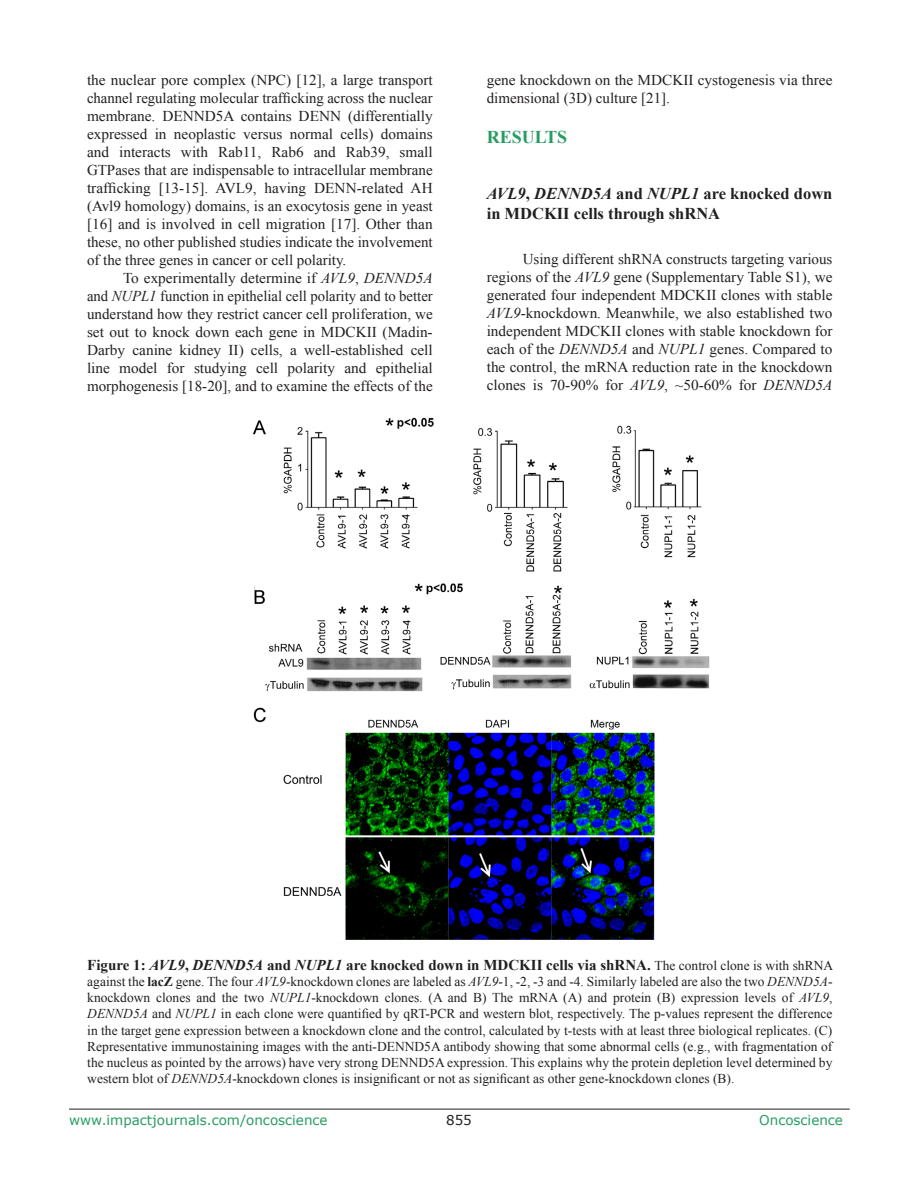
<style>
.page{position:relative;width:918px;height:1188px;background:#fff}
.page>*{position:absolute;margin:0;border:0;box-sizing:border-box;transform-origin:0 0}
.t1{font:700 18px "Times New Roman";color:#279c60}
.t2{font:700 16.5px/19.8px "Times New Roman";color:#221f22}
.t3{font:15px/18px "Times New Roman";color:#231f20;text-align:justify}
.t4{font:15px/18px "Times New Roman";color:#221f22;text-align:justify}
.t5{font:700 15px "Times New Roman";color:#221f22}
.t6{font:13.5px/16.2px "Times New Roman";color:#221f22;text-align:justify}
.t7{font:13.5px "Verdana";color:#279c60}
.t8{font:13.5px "Verdana";color:#221f22}
.s1{color:#231f20}
.s2{color:#221f22}
.s3{font-style:italic;color:#221f22}
.s4{font-style:italic}
.s5{font-weight:400;font-size:13.5px}
.s6{font-weight:700;color:#231f20}
</style>
<div class="page">
<hr style="left:69px;top:1109px;width:781px;height:1px;background:#231f20">
<img style="left:254px;top:418px;width:456px;height:522px">
<p class="t4" style="left:87px;top:71px;width:347px">the nuclear pore complex (NPC) [12], a large transport channel regulating molecular trafficking across the nuclear membrane. DENND5A contains DENN (<span class="s1">differentially expressed in neoplastic versus normal cells) domains</span></p>
<p class="t3" style="left:87px;top:143px;width:347px"><span class="s2">and interacts with Rab11, Rab6 and Rab39, small GTPases that are indispensable to intracellular membrane trafficking [13-15].</span> AVL9, having DENN-related AH <span class="s2">(Avl9 homology)</span> domains, is an exocytosis gene in yeast [16] and is involved in cell migration [17]. Other than these, no other published studies indicate the involvement of the three genes in cancer or cell polarity.</p>
<p class="t3" style="left:87px;top:269px;width:347px;text-indent:36px">To experimentally determine if <span class="s3">AVL9</span>, <span class="s3">DENND5A </span>and <span class="s3">NUPL1</span> function in epithelial cell polarity and to better understand how they restrict cancer cell proliferation, we set out to knock down each gene in MDCKII (<span class="s2">Madin-Darby canine kidney II)</span> cells, a well-established cell line model for studying cell polarity and epithelial morphogenesis [18-20], and to examine the effects of the</p>
<p class="t3" style="left:487px;top:71px;width:347px">gene knockdown on the MDCKII cystogenesis via three dimensional (3D) culture [21].</p>
<h1 class="t1" style="left:487px;top:125px;width:82px">RESULTS</h1>
<p class="t2" style="left:487px;top:183px;width:347px"><span class="s4">AVL9</span>, <span class="s4">DENND5A</span> and <span class="s4">NUPL1</span> are knocked down in MDCKII cells through shRNA</p>
<p class="t4" style="left:487px;top:249px;width:347px;text-indent:36px">Using different shRNA constructs targeting various regions of the <span class="s4">AVL9</span> gene (Supplementary Table S1), we generated four independent MDCKII clones with stable <span class="s4">AVL9</span>-knockdown. Meanwhile, we also established two independent MDCKII clones with stable knockdown for each of the <span class="s4">DENND5A</span> and <span class="s4">NUPL1</span> genes. Compared to the control, the mRNA reduction rate in the knockdown clones is 70-90% for <span class="s4">AVL9</span>, ~50-60% for <span class="s4">DENND5A</span></p>
<p class="t5" style="left:87px;top:954px;width:747px">Figure 1: <span class="s4">AVL9</span>, <span class="s4">DENND5A</span> and <span class="s4">NUPL1</span> are knocked down in MDCKII cells via shRNA. <span class="s5">The control clone is with shRNA</span></p>
<p class="t6" style="left:87px;top:973px;width:747px">against the <span class="s6">lacZ</span> <span class="s1">gene</span>. The four <span class="s4">AVL9</span>-knockdown clones are labeled as <span class="s4">AVL9</span>-1, -2, -3 and -4. Similarly labeled are also the two <span class="s4">DENND5A&shy;</span>knockdown clones and the two <span class="s4">NUPL1</span>-knockdown clones. (A and B) The mRNA (A) and protein (B) expression levels of <span class="s4">AVL9</span>, <span class="s4">DENND5A</span> and <span class="s4">NUPL1</span> in each clone were quantified by qRT-PCR and western blot, respectively. The p-values represent the difference in the target gene expression between a knockdown clone and the control, calculated by t-tests with at least three biological replicates. (C)<br>Representative immunostaining images with the anti-DENND5A antibody showing that some abnormal cells (e.g., with fragmentation of the nucleus as pointed by the arrows) have very strong DENND5A expression. This explains why the protein depletion level determined by western blot of <span class="s4">DENND5A</span>-knockdown clones is insignificant or not as significant as other gene-knockdown clones (B).</p>
<p class="t7" style="left:69px;top:1111px;width:260px">www.impactjournals.com/oncoscience</p>
<p class="t8" style="left:446px;top:1111px;width:27px">855</p>
<p class="t7" style="left:759px;top:1111px;width:85px">Oncoscience</p>
</div>
